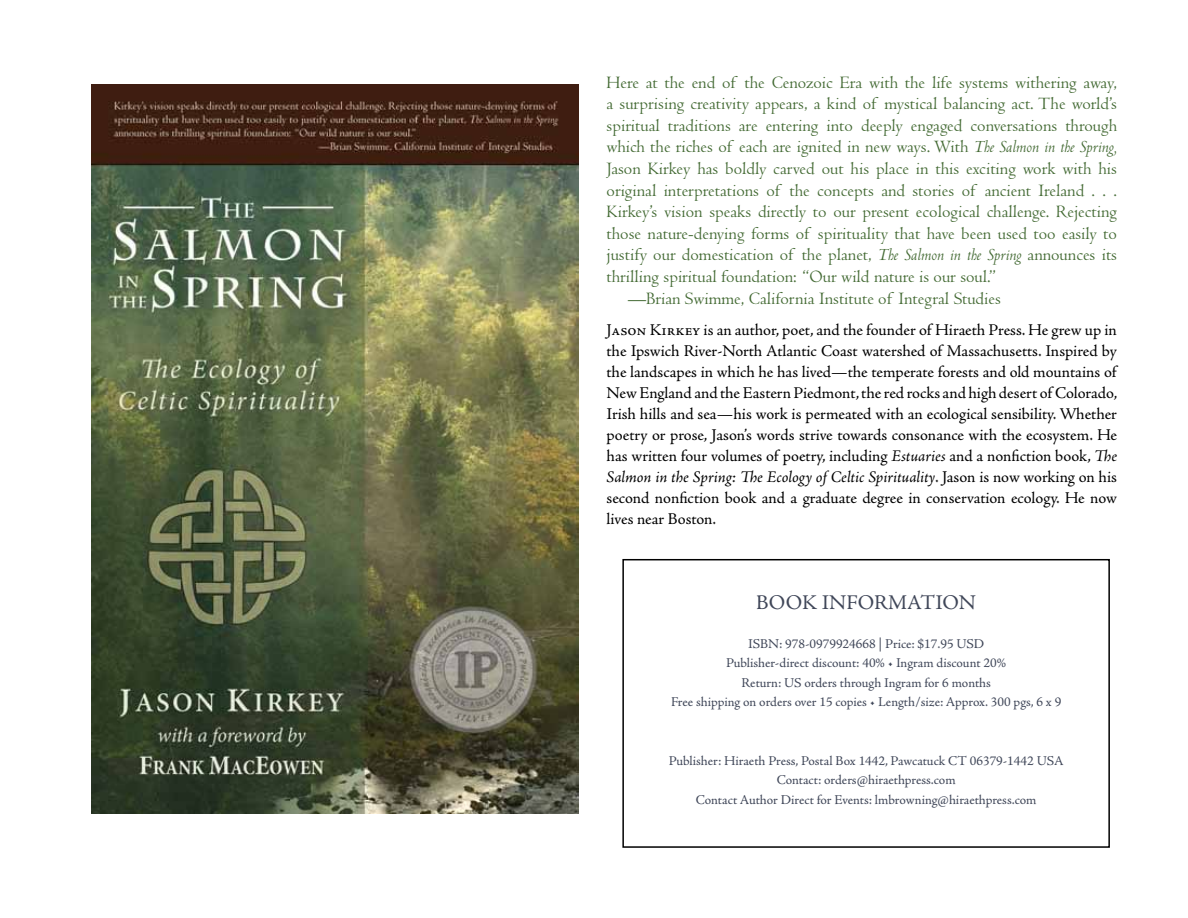
<style>
.page{position:relative;width:1188px;height:918px;background:#fff}
.page>*{position:absolute;margin:0;border:0;box-sizing:border-box;transform-origin:0 0}
.t1{font:21px "Adobe Jenson Pro";color:#3f4658}
.t2{font:18px "Centaur MT Std";color:#426932}
.t3{font:16.5px/21px "Adobe Jenson Pro";letter-spacing:-.005em;color:#000;text-align:justify}
.t4{font:13.5px/19.5px "Adobe Jenson Pro";letter-spacing:-.005em;color:#3f4658;text-align:center}
.s1{font-style:italic}
</style>
<div class="page">
<div style="left:622px;top:559px;width:488px;height:289px;border:2px solid #000"></div>
<img style="left:92px;top:85px;width:486px;height:729px">
<p class="t2" style="left:607px;top:72px;width:512px">Here at the end of the Cenozoic Era with the life systems withering away,</p>
<p class="t2" style="left:607px;top:94px;width:512px">a surprising creativity appears, a kind of mystical balancing act. The world’s</p>
<p class="t2" style="left:607px;top:115px;width:512px">spiritual traditions are entering into deeply engaged conversations through</p>
<p class="t2" style="left:607px;top:137px;width:512px">which the riches of each are ignited in new ways. With <span class="s1">The Salmon in the Spring,</span></p>
<p class="t2" style="left:607px;top:159px;width:512px">Jason Kirkey has boldly carved out his place in this exciting work with his</p>
<p class="t2" style="left:607px;top:180px;width:512px">original interpretations of the concepts and stories of ancient Ireland . . .</p>
<p class="t2" style="left:607px;top:202px;width:512px">Kirkey’s vision speaks directly to our present ecological challenge. Rejecting</p>
<p class="t2" style="left:607px;top:223px;width:512px">those nature-denying forms of spirituality that have been used too easily to</p>
<p class="t2" style="left:607px;top:245px;width:512px">justify our domestication of the planet, <span class="s1">The Salmon in the Spring</span> announces its</p>
<p class="t2" style="left:607px;top:267px;width:391px">thrilling spiritual foundation: “Our wild nature is our soul.”</p>
<p class="t2" style="left:628px;top:288px;width:374px">—Brian Swimme, California Institute of Integral Studies</p>
<p class="t3" style="left:607px;top:320px;width:512px">Jason Kirkey is an author, poet, and the founder of Hiraeth Press. He grew up in the Ipswich River-North Atlantic Coast watershed of Massachusetts. Inspired by the landscapes in which he has lived—the temperate forests and old mountains of New England and the Eastern Piedmont, the red rocks and high desert of Colorado, Irish hills and sea—his work is permeated with an ecological sensibility. Whether poetry or prose, Jason’s words strive towards consonance with the ecosystem. He has written four volumes of poetry, including <span class="s1">Estuaries</span> and a nonfiction book, <span class="s1">The Salmon in the Spring: The Ecology of Celtic Spirituality</span>. Jason is now working on his second nonfiction book and a graduate degree in conservation ecology. He now lives near Boston.</p>
<p class="t1" style="left:756px;top:590px;width:221px">BOOK INFORMATION</p>
<p class="t4" style="left:671px;top:634px;width:392px">ISBN: 978-0979924668 | Price: $17.95 USD<br>Publisher-direct discount: 40% • Ingram discount 20%<br>Return: US orders through Ingram for 6 months<br>Free shipping on orders over 15 copies • Length/size: Approx. 300 pgs, 6 x 9</p>
<p class="t4" style="left:669px;top:751px;width:396px">Publisher: Hiraeth Press, Postal Box 1442, Pawcatuck CT 06379-1442 USA<br>Contact: orders@hiraethpress.com<br>Contact Author Direct for Events: lmbrowning@hiraethpress.com</p>
</div>
